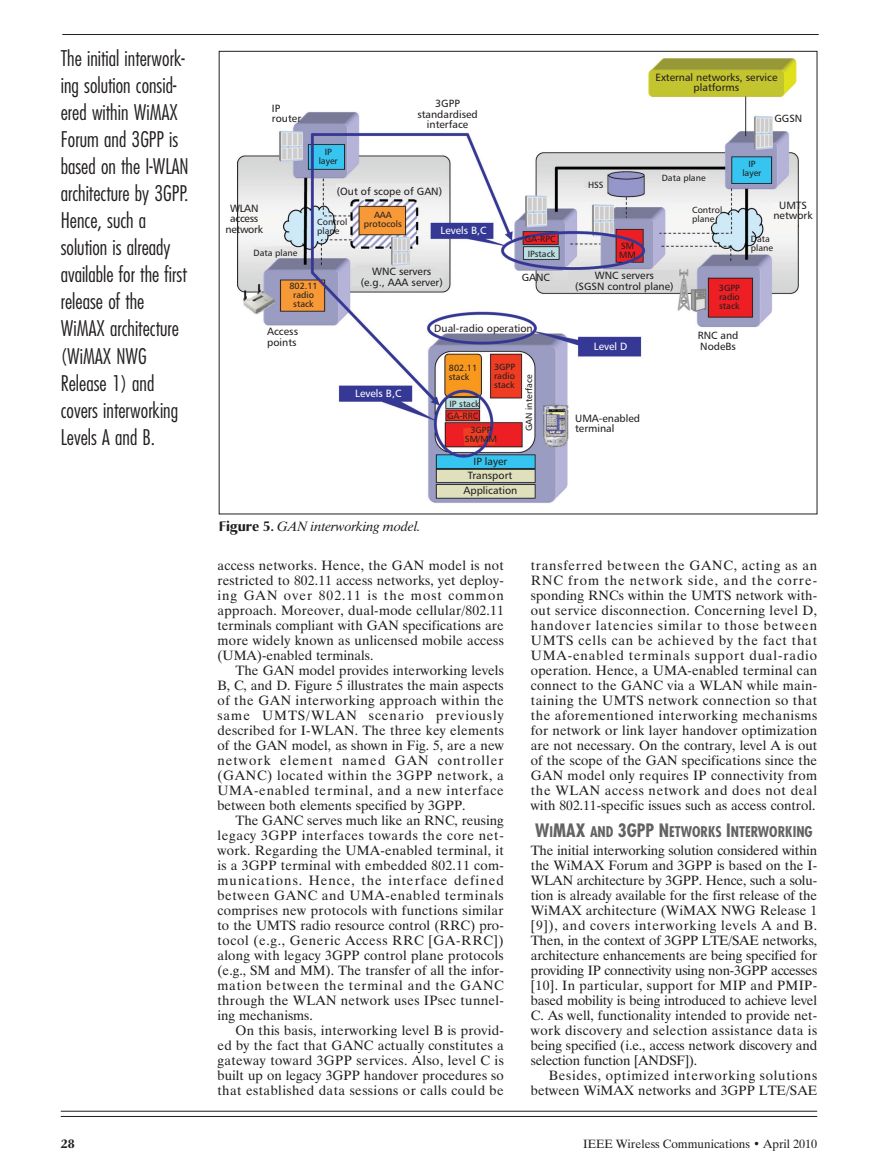
<style>
.page{position:relative;width:878px;height:1175px;background:#fff}
.page>*{position:absolute;margin:0;border:0;box-sizing:border-box;transform-origin:0 0}
.t1{font:300 condensed 21px/27px "Futura";color:#231f20}
.t2{font:700 condensed 14.4px "Futura";color:#636366}
.t3{font:13.5px/15px "Dutch 801 BT";letter-spacing:.005em;color:#231f20;text-align:justify}
.t4{font:13.5px/15px "Dutch 801 BT";letter-spacing:.055em;color:#231f20;text-align:right}
.t5{font:italic 13.5px "Dutch 801 BT";color:#231f20}
.t6{font:12px "Dutch 801 BT";color:#231f20}
.t7{font:700 12px "Christiana";color:#231f20}
.t8{font:10.5px/10.5px "Humanist 777 BT Roman B";color:#231f20;text-align:center}
.t9{font:10.5px "Humanist 777 BT Roman B";color:#fff}
.t10{font:10.5px/10.5px "Humanist 777 BT Roman B";letter-spacing:-.025em;color:#231f20;text-align:center}
.t11{font:9px/9px "Humanist 777 BT Roman B";color:#231f20}
.s1{font-family:"Christiana";font-weight:700;font-style:normal}
.s2{font-size:18px}
</style>
<div class="page">
<hr style="left:62px;top:34px;width:756px;height:1px;background:#231f20">
<hr style="left:61px;top:1116px;width:756px;height:1px;background:#231f20">
<hr style="left:61px;top:1110px;width:756px;height:1px;background:#231f20">
<img style="left:237px;top:58px;width:562px;height:445px">
<p class="t1" style="left:61px;top:46px;width:129px">The initial interwork&shy;ing solution consid&shy;ered within WiMAX<br>Forum and 3GPP is based on the I-WLAN architecture by 3GPP.<br>Hence, such a solution is already available for the first release of the<br>WiMAX architecture (WiMAX NWG<br>Release 1) and covers interworking<br>Levels A and B.</p>
<p class="t8" style="left:272px;top:104px;width:31px;text-align:left">IP router</p>
<p class="t10" style="left:225px;top:204px;width:39px">WLAN access network</p>
<p class="t11" style="left:253px;top:249px;width:45px">Data plane</p>
<p class="t11" style="left:319px;top:148px;width:21px;text-align:center">IP layer</p>
<p class="t8" style="left:417px;top:99px;width:62px">3GPP standardised interface</p>
<p class="t8" style="left:337px;top:187px;width:107px">(Out of scope of GAN)</p>
<p class="t11" style="left:317px;top:218px;width:32px">Control plane</p>
<p class="t11" style="left:364px;top:211px;width:39px;text-align:center">AAA protocols</p>
<p class="t9" style="left:440px;top:226px;width:48px">Levels B,C</p>
<p class="t11" style="left:289px;top:282px;width:30px;text-align:center">802.11 radio stack</p>
<p class="t8" style="left:361px;top:267px;width:84px">WNC servers (e.g., AAA server)</p>
<p class="t11" style="left:525px;top:235px;width:32px">GA-RPC</p>
<p class="t11" style="left:528px;top:249px;width:29px">IPstack</p>
<p class="t8" style="left:521px;top:273px;width:30px">GANC</p>
<p class="t8" style="left:267px;top:327px;width:32px;text-align:left">Access points</p>
<p class="t9" style="left:355px;top:389px;width:48px">Levels B,C</p>
<p class="t5" style="left:219px;top:520px;width:203px"><span class="s1">Figure 5.</span> GAN interworking model.</p>
<p class="t8" style="left:434px;top:324px;width:100px">Dual-radio operation</p>
<p class="t11" style="left:449px;top:364px;width:30px">802.11 stack</p>
<p class="t11" style="left:494px;top:363px;width:23px;text-align:justify">3GPP radio stack</p>
<p class="t11" style="left:447px;top:398px;width:34px;line-height:12px">IP stack<br>GA-RRC</p>
<p class="t11" style="left:465px;top:425px;width:33px;text-align:center">3GPP<br>SM/MM</p>
<p class="t8" style="left:473px;top:457px;width:35px">IP layer</p>
<p class="t8" style="left:463px;top:486px;width:55px">Application</p>
<p class="t8" style="left:468px;top:471px;width:46px">Transport</p>
<p class="t11" style="left:525px;top:431px;width:58px;rotate:-90deg">GAN interface</p>
<p class="t8" style="left:655px;top:72px;width:123px">External networks, service platforms</p>
<p class="t11" style="left:588px;top:181px;width:17px">HSS</p>
<p class="t11" style="left:619px;top:242px;width:18px">SM<br>MM</p>
<p class="t11" style="left:661px;top:174px;width:45px">Data plane</p>
<p class="t11" style="left:692px;top:206px;width:32px">Control plane</p>
<p class="t8" style="left:774px;top:114px;width:29px">GGSN</p>
<p class="t11" style="left:742px;top:160px;width:21px;text-align:center">IP layer</p>
<p class="t8" style="left:773px;top:200px;width:41px">UMTS network</p>
<p class="t11" style="left:750px;top:235px;width:24px">Data plane</p>
<p class="t8" style="left:575px;top:271px;width:100px">WNC servers<br>(SGSN control plane)</p>
<p class="t9" style="left:594px;top:342px;width:35px">Level D</p>
<p class="t8" style="left:575px;top:414px;width:66px;text-align:left">UMA-enabled terminal</p>
<p class="t11" style="left:718px;top:284px;width:23px;text-align:justify">3GPP radio stack</p>
<p class="t8" style="left:697px;top:331px;width:42px;text-align:left">RNC and<br>NodeBs</p>
<p class="t3" style="left:217px;top:559px;width:288px">access networks. Hence, the GAN model is not restricted to 802.11 access networks, yet deploy&shy;ing GAN over 802.11 is the most common approach. Moreover, dual-mode cellular/802.11 terminals compliant with GAN specifications are more widely known as unlicensed mobile access (UMA)-enabled terminals.</p>
<p class="t3" style="left:217px;top:664px;width:288px;text-indent:18px">The GAN model provides interworking levels B, C, and D. Figure 5 illustrates the main aspects of the GAN interworking approach within the same UMTS/WLAN scenario previously described for I-WLAN. The three key elements of the GAN model, as shown in Fig. 5, are a new network element named GAN controller (GANC) located within the 3GPP network, a UMA-enabled terminal, and a new interface between both elements specified by 3GPP.</p>
<p class="t3" style="left:217px;top:814px;width:288px;text-indent:18px">The GANC serves much like an RNC, reusing legacy 3GPP interfaces towards the core net&shy;work. Regarding the UMA-enabled terminal, it is a 3GPP terminal with embedded 802.11 com&shy;munications. Hence, the interface defined between GANC and UMA-enabled terminals comprises new protocols with functions similar to the UMTS radio resource control (RRC) pro&shy;tocol (e.g., Generic Access RRC [GA-RRC]) along with legacy 3GPP control plane protocols (e.g., SM and MM). The transfer of all the infor&shy;mation between the terminal and the GANC through the WLAN network uses IPsec tunnel&shy;ing mechanisms.</p>
<p class="t3" style="left:217px;top:1024px;width:288px;text-indent:18px">On this basis, interworking level B is provid&shy;ed by the fact that GANC actually constitutes a gateway toward 3GPP services. Also, level C is built up on legacy 3GPP handover procedures so that established data sessions or calls could be</p>
<p class="t3" style="left:531px;top:559px;width:288px">transferred between the GANC, acting as an RNC from the network side, and the corre&shy;sponding RNCs within the UMTS network with&shy;out service disconnection. Concerning level D, handover latencies similar to those between UMTS cells can be achieved by the fact that UMA-enabled terminals support dual-radio operation. Hence, a UMA-enabled terminal can connect to the GANC via a WLAN while main&shy;taining the UMTS network connection so that the aforementioned interworking mechanisms for network or link layer handover optimization are not necessary. On the contrary, level A is out of the scope of the GAN specifications since the GAN model only requires IP connectivity from the WLAN access network and does not deal with 802.11-specific issues such as access control.</p>
<p class="t2" style="left:535px;top:825px;width:279px"><span class="s2">W</span>I<span class="s2">MAX</span> AND <span class="s2">3GPP N</span>ETWORKS <span class="s2">I</span>NTERWORKING</p>
<p class="t3" style="left:531px;top:844px;width:288px">The initial interworking solution considered within the WiMAX Forum and 3GPP is based on the I-WLAN architecture by 3GPP. Hence, such a solu&shy;tion is already available for the first release of the WiMAX architecture (WiMAX NWG Release 1 [9]), and covers interworking levels A and B.<br>Then, in the context of 3GPP LTE/SAE networks, architecture enhancements are being specified for providing IP connectivity using non-3GPP accesses [10]. In particular, support for MIP and PMIP&shy;based mobility is being introduced to achieve level C. As well, functionality intended to provide net&shy;work discovery and selection assistance data is being specified (i.e., access network discovery and selection function [ANDSF]).</p>
<p class="t4" style="left:531px;top:1069px;width:288px">Besides, optimized interworking solutions between WiMAX networks and 3GPP LTE/SAE</p>
<p class="t7" style="left:61px;top:1138px;width:15px">28</p>
<p class="t6" style="left:583px;top:1139px;width:235px">IEEE Wireless Communications • April 2010</p>
</div>
